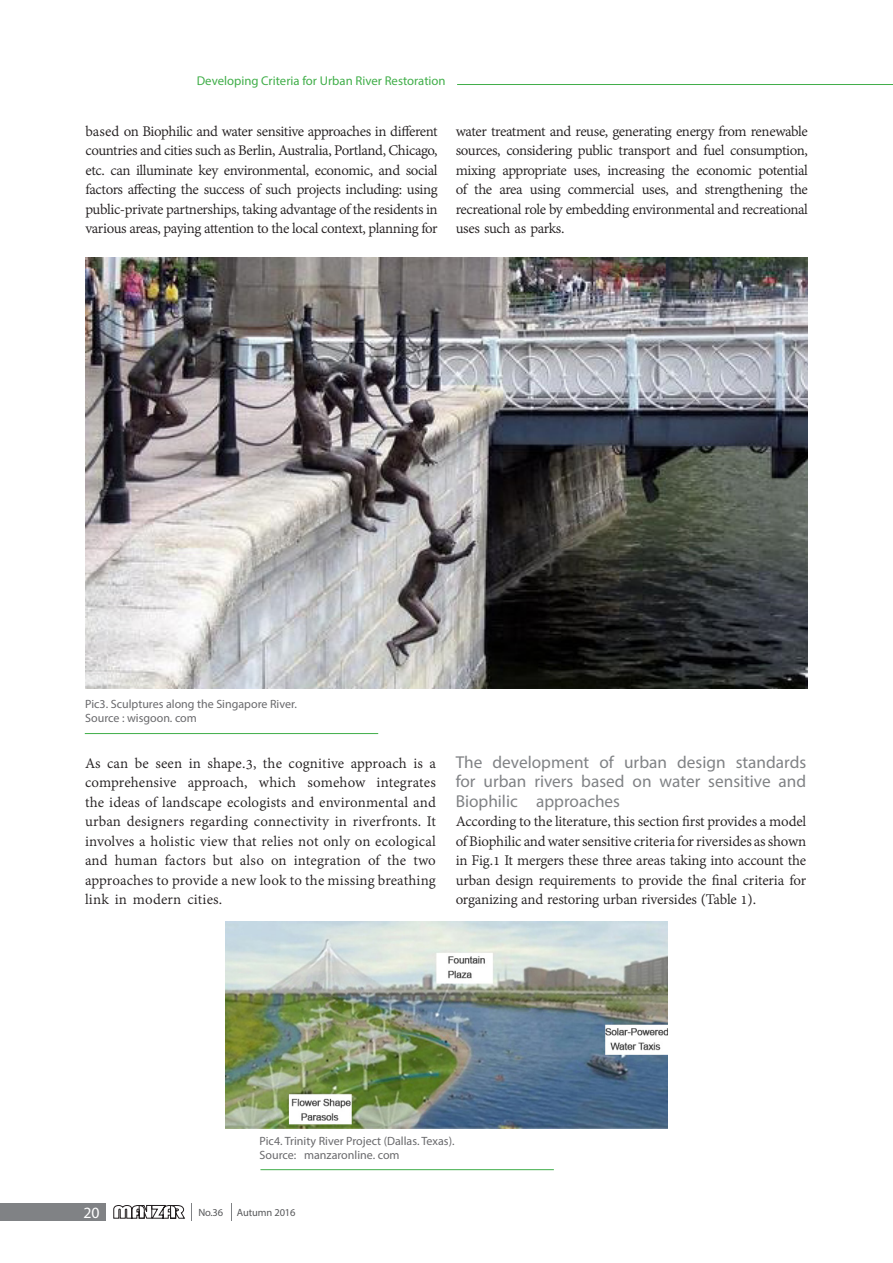
<style>
.page{position:relative;width:893px;height:1263px;background:#fff}
.page>*{position:absolute;margin:0;border:0;box-sizing:border-box;transform-origin:0 0}
.t1{font:17.25px/19.5px "Myriad Pro";color:#808285;text-align:justify}
.t2{font:15.9px/19.5px "Adobe Devanagari";letter-spacing:-.02em;color:#231f20;text-align:justify}
.t3{font:15.75px "Myriad Pro";color:#fff}
.t4{font:12.75px "Myriad Pro";color:#40ae49}
.شرح_عکس_لاتین{font:12px "Myriad Pro";color:#69696c}
.t5{font:10.5px "Myriad Pro";letter-spacing:-.01em;color:#57585a}
</style>
<div class="page">
<hr style="left:457px;top:84px;width:436px;height:1px;background:#40ae49">
<div style="left:79px;top:1202px;width:27px;height:18px;background:#808285"></div>
<div style="left:0;top:1202px;width:78px;height:18px;background:#808285"></div>
<svg style="left:231px;top:1203px;width:1px;height:17px"></svg>
<svg style="left:191px;top:1203px;width:1px;height:17px"></svg>
<svg style="left:113px;top:1205px;width:72px;height:14px"></svg>
<img style="left:85px;top:257px;width:723px;height:432px">
<hr style="left:260px;top:1169px;width:294px;height:1px;background:#40ae49">
<hr style="left:85px;top:733px;width:293px;height:1px;background:#40ae49">
<img style="left:225px;top:922px;width:443px;height:206px">
<p class="t4" style="left:197px;top:73px;width:250px">Developing Criteria for Urban River Restoration</p>
<p class="t2" style="left:85px;top:123px;width:354px">based on Biophilic and water sensitive approaches in different countries and cities such as Berlin, Australia, Portland, Chicago, etc. can illuminate key environmental, economic, and social factors affecting the success of such projects including: using public-private partnerships, taking advantage of the residents in various areas, paying attention to the local context, planning for</p>
<p class="t2" style="left:456px;top:123px;width:354px">water treatment and reuse, generating energy from renewable sources, considering public transport and fuel consumption, mixing appropriate uses, increasing the economic potential of the area using commercial uses, and strengthening the recreational role by embedding environmental and recreational uses such as parks.</p>
<p class="شرح_عکس_لاتین" style="left:85px;top:696px;width:213px">Pic3. Sculptures along the Singapore River.</p>
<p class="شرح_عکس_لاتین" style="left:85px;top:711px;width:113px">Source : wisgoon. com</p>
<p class="t2" style="left:85px;top:755px;width:352px">As can be seen in shape.3, the cognitive approach is a comprehensive approach, which somehow integrates the ideas of landscape ecologists and environmental and urban designers regarding connectivity in riverfronts. It involves a holistic view that relies not only on ecological and human factors but also on integration of the two approaches to provide a new look to the missing breathing link in modern cities.</p>
<p class="t1" style="left:456px;top:752px;width:352px">The development of urban design standards for urban rivers based on water sensitive and Biophilic approaches</p>
<p class="t2" style="left:456px;top:813px;width:352px">According to the literature, this section first provides a model of Biophilic and water sensitive criteria for riversides as shown in Fig.1 It mergers these three areas taking into account the urban design requirements to provide the final criteria for organizing and restoring urban riversides (Table 1).</p>
<p class="شرح_عکس_لاتین" style="left:260px;top:1134px;width:196px">Pic4. Trinity River Project (Dallas. Texas).</p>
<p class="شرح_عکس_لاتین" style="left:260px;top:1148px;width:141px">Source: manzaronline. com</p>
<p class="t3" style="left:83px;top:1202px;width:18px">20</p>
<p class="t5" style="left:198px;top:1206px;width:26px">No.36</p>
<p class="t5" style="left:237px;top:1206px;width:60px">Autumn 2016</p>
</div>
